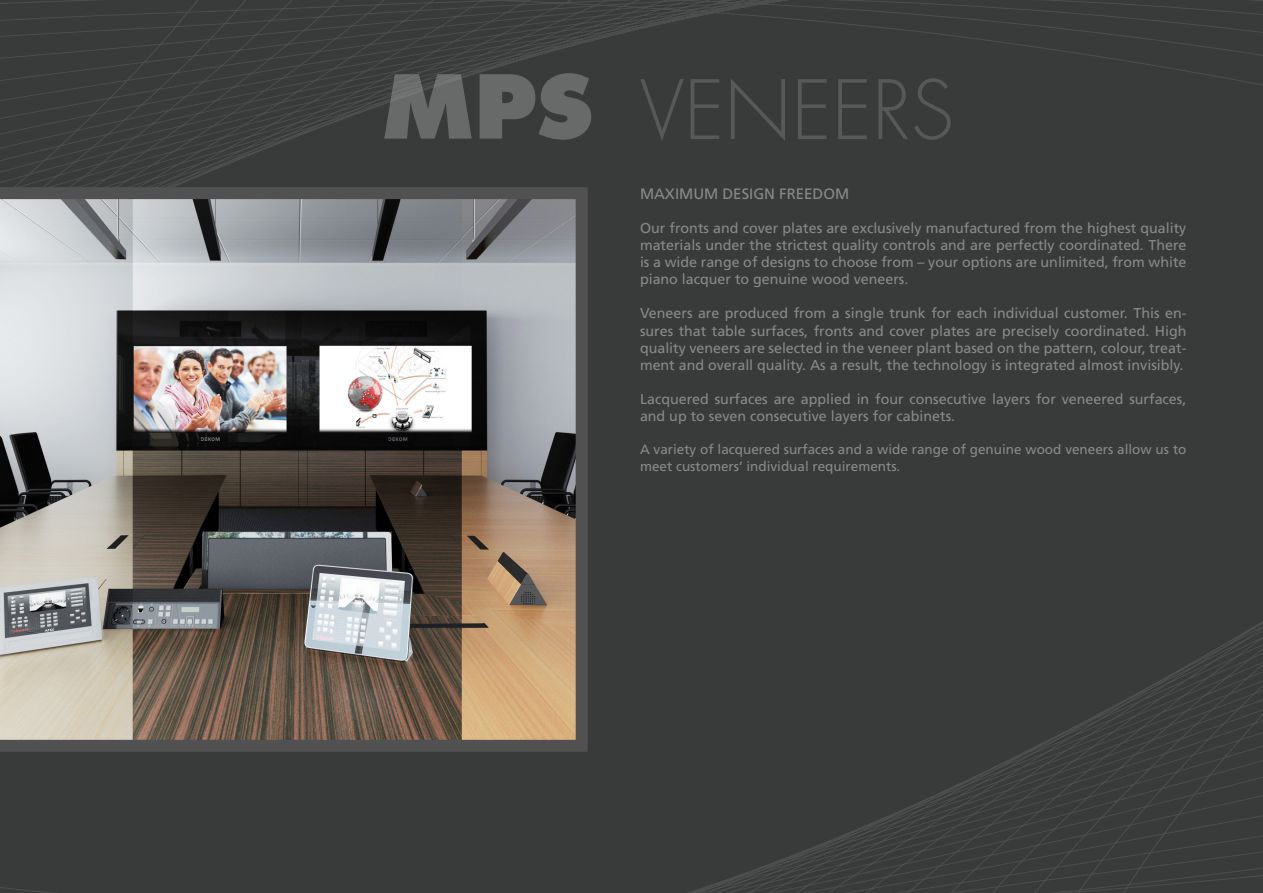
<style>
.page{position:relative;width:1263px;height:893px;background:#393b3b}
.page>*{position:absolute;margin:0;border:0;box-sizing:border-box;transform-origin:0 0}
.t1{font:300 79.5px "Futura";color:#575959}
.t2{font:15px "Frutiger";color:#89898a}
.t3{font:14.25px/17.1px "Frutiger";color:#89898a;text-align:justify}
.t4{font:13.5px/17.1px "Frutiger";color:#89898a}
.s1{font-weight:800;font-size:85.5px;color:#b1b0b1}
</style>
<div class="page">
<img style="left:0;top:187px;width:588px;height:565px">
<div style="left:636px;top:219px;width:554px;height:269px;background:#393b3b"></div>
<svg style="left:383px;top:73px;width:89px;height:66px;background:#3b3d3d"></svg>
<div style="left:479px;top:72px;width:113px;height:68px;background:#393b3b"></div>
<div style="left:639px;top:78px;width:81px;height:65px;background:#393b3b"></div>
<div style="left:730px;top:77px;width:56px;height:66px;background:#393b3b"></div>
<div style="left:797px;top:78px;width:30px;height:62px;background:#393b3b"></div>
<div style="left:837px;top:78px;width:30px;height:62px;background:#393b3b"></div>
<div style="left:878px;top:78px;width:73px;height:63px;background:#393b3b"></div>
<p class="t1" style="left:382px;top:59px;width:574px"><span class="s1">MPS</span> VENEERS</p>
<p class="t2" style="left:640px;top:185px;width:211px">MAXIMUM DESIGN FREEDOM</p>
<p class="t3" style="left:640px;top:219px;width:548px">Our fronts and cover plates are exclusively manufactured from the highest quality materials under the strictest quality controls and are perfectly coordinated. There is a wide range of designs to choose from – your options are unlimited, from white piano lacquer to genuine wood veneers.</p>
<p class="t3" style="left:640px;top:305px;width:548px">Veneers are produced from a single trunk for each individual customer. This en&shy;sures that table surfaces, fronts and cover plates are precisely coordinated. High quality veneers are selected in the veneer plant based on the pattern, colour, treat&shy;ment and overall quality. As a result, the technology is integrated almost invisibly.</p>
<p class="t3" style="left:640px;top:390px;width:548px">Lacquered surfaces are applied in four consecutive layers for veneered surfaces, and up to seven consecutive layers for cabinets.</p>
<p class="t4" style="left:640px;top:440px;width:548px">A variety of lacquered surfaces and a wide range of genuine wood veneers allow us to meet customers’ individual requirements.</p>
</div>
